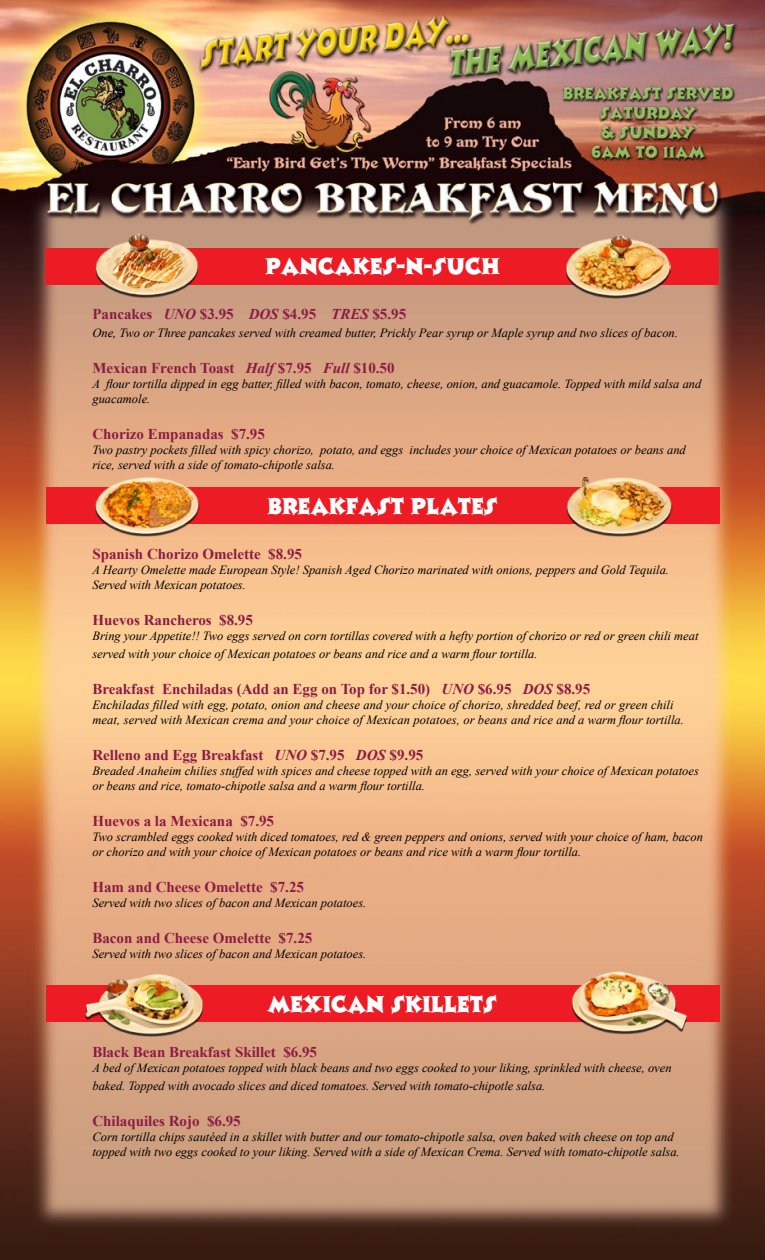
<style>
.page{position:relative;width:765px;height:1260px;background:#fff}
.page>*{position:absolute;margin:0;border:0;box-sizing:border-box;transform-origin:0 0}
.t1{font:22.5px "Ashley Crawford";color:#fff}
.t2{font:700 15px "Times New Roman";color:#8c1b44}
.t3{font:italic 12.5px/15px "Times New Roman";color:#000}
.s1{font-style:italic}
</style>
<div class="page">
<img style="left:0;top:0;width:765px;height:1260px">
<div style="left:46px;top:985px;width:674px;height:36px;background:#ed1c24"></div>
<div style="left:45px;top:249px;width:674px;height:36px;background:#ed1c24"></div>
<div style="left:46px;top:488px;width:674px;height:36px;background:#ed1c24"></div>
<img style="left:553px;top:233px;width:118px;height:65px">
<img style="left:82px;top:233px;width:118px;height:66px">
<img style="left:82px;top:472px;width:118px;height:66px">
<img style="left:554px;top:473px;width:118px;height:65px">
<img style="left:86px;top:971px;width:118px;height:65px">
<img style="left:570px;top:970px;width:118px;height:65px">
<h1 class="t1" style="left:266px;top:250px;width:236px">PANCAKES-N-SUCH</h1>
<p class="t2" style="left:92px;top:304px;width:315px">Pancakes <span class="s1">UNO</span> $3.95 <span class="s1">DOS</span> $4.95 <span class="s1">TRES</span> $5.95</p>
<p class="t3" style="left:92px;top:326px;width:587px">One, Two or Three pancakes served with creamed butter, Prickly Pear syrup or Maple syrup and two slices of bacon.</p>
<p class="t2" style="left:92px;top:358px;width:304px">Mexican French Toast <span class="s1">Half</span> $7.95 <span class="s1">Full</span> $10.50</p>
<p class="t3" style="left:92px;top:377px;width:611px">A flour tortilla dipped in egg batter, filled with bacon, tomato, cheese, onion, and guacamole. Topped with mild salsa and guacamole.</p>
<p class="t2" style="left:92px;top:424px;width:174px">Chorizo Empanadas $7.95</p>
<p class="t3" style="left:92px;top:443px;width:595px">Two pastry pockets filled with spicy chorizo, potato, and eggs includes your choice of Mexican potatoes or beans and rice, served with a side of tomato-chipotle salsa.</p>
<h1 class="t1" style="left:268px;top:490px;width:232px">BREAKFAST PLATES</h1>
<p class="t2" style="left:92px;top:544px;width:211px">Spanish Chorizo Omelette $8.95</p>
<p class="t3" style="left:92px;top:563px;width:578px">A Hearty Omelette made European Style! Spanish Aged Chorizo marinated with onions, peppers and Gold Tequila.<br>Served with Mexican potatoes.</p>
<p class="t2" style="left:92px;top:610px;width:162px">Huevos Rancheros $8.95</p>
<p class="t3" style="left:92px;top:627px;width:608px;line-height:18px">Bring your Appetite!! Two eggs served on corn tortillas covered with a hefty portion of chorizo or red or green chili meat served with your choice of Mexican potatoes or beans and rice and a warm flour tortilla.</p>
<p class="t2" style="left:92px;top:679px;width:499px">Breakfast Enchiladas (Add an Egg on Top for $1.50) <span class="s1">UNO</span> $6.95 <span class="s1">DOS</span> $8.95</p>
<p class="t3" style="left:92px;top:698px;width:593px">Enchiladas filled with egg, potato, onion and cheese and your choice of chorizo, shredded beef, red or green chili meat, served with Mexican crema and your choice of Mexican potatoes, or beans and rice and a warm flour tortilla.</p>
<p class="t2" style="left:92px;top:745px;width:332px">Relleno and Egg Breakfast <span class="s1">UNO</span> $7.95 <span class="s1">DOS</span> $9.95</p>
<p class="t3" style="left:92px;top:764px;width:608px">Breaded Anaheim chilies stuffed with spices and cheese topped with an egg, served with your choice of Mexican potatoes or beans and rice, tomato-chipotle salsa and a warm flour tortilla.</p>
<p class="t2" style="left:92px;top:811px;width:183px">Huevos a la Mexicana $7.95</p>
<p class="t3" style="left:92px;top:830px;width:612px">Two scrambled eggs cooked with diced tomatoes, red &amp; green peppers and onions, served with your choice of ham, bacon or chorizo and with your choice of Mexican potatoes or beans and rice with a warm flour tortilla.</p>
<p class="t2" style="left:92px;top:877px;width:213px">Ham and Cheese Omelette $7.25</p>
<p class="t3" style="left:92px;top:896px;width:275px">Served with two slices of bacon and Mexican potatoes.</p>
<p class="t2" style="left:92px;top:928px;width:221px">Bacon and Cheese Omelette $7.25</p>
<p class="t3" style="left:92px;top:947px;width:275px">Served with two slices of bacon and Mexican potatoes.</p>
<h1 class="t1" style="left:268px;top:988px;width:231px">MEXICAN SKILLETS</h1>
<p class="t2" style="left:92px;top:1042px;width:226px">Black Bean Breakfast Skillet $6.95</p>
<p class="t3" style="left:92px;top:1059px;width:581px;line-height:18px">A bed of Mexican potatoes topped with black beans and two eggs cooked to your liking, sprinkled with cheese, oven baked. Topped with avocado slices and diced tomatoes. Served with tomato-chipotle salsa.</p>
<p class="t2" style="left:92px;top:1111px;width:150px">Chilaquiles Rojo $6.95</p>
<p class="t3" style="left:92px;top:1130px;width:589px">Corn tortilla chips sautéed in a skillet with butter and our tomato-chipotle salsa, oven baked with cheese on top and topped with two eggs cooked to your liking. Served with a side of Mexican Crema. Served with tomato-chipotle salsa.</p>
</div>
